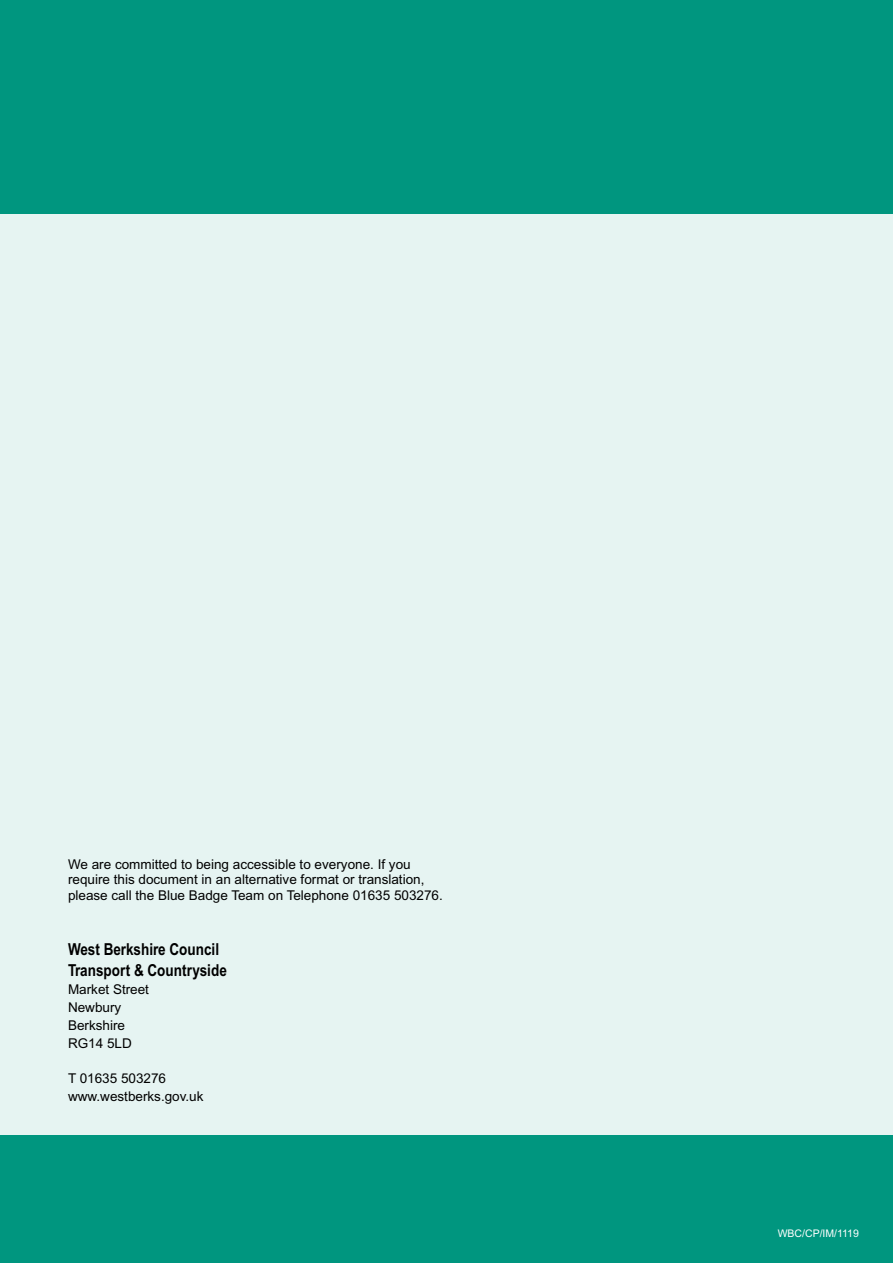
<style>
.page{position:relative;width:893px;height:1263px;background:#e6f4f2}
.page>*{position:absolute;margin:0;border:0;box-sizing:border-box;transform-origin:0 0}
.t1{font:700 16.5px/21px "Arial Narrow MT Std";color:#000}
.t2{font:13.5px/18px "Arial MT Std";color:#000}
.t3{font:10.5px "Arial MT Std";color:#fff}
</style>
<div class="page">
<div style="left:0;top:1135px;width:893px;height:128px;background:#00967f"></div>
<div style="left:0;top:0;width:893px;height:214px;background:#00967f"></div>
<p class="t2" style="left:68px;top:856px;width:376px;line-height:15.6px">We are committed to being accessible to everyone. If you require this document in an alternative format or translation, please call the Blue Badge Team on Telephone 01635 503276.</p>
<p class="t1" style="left:68px;top:938px;width:160px">West Berkshire Council<br>Transport &amp; Countryside</p>
<p class="t2" style="left:68px;top:980px;width:83px">Market Street<br>Newbury<br>Berkshire<br>RG14 5LD</p>
<p class="t2" style="left:68px;top:1069px;width:137px">T 01635 503276 www.westberks.gov.uk</p>
<p class="t3" style="left:778px;top:1227px;width:83px">WBC/CP/IM/1119</p>
</div>
